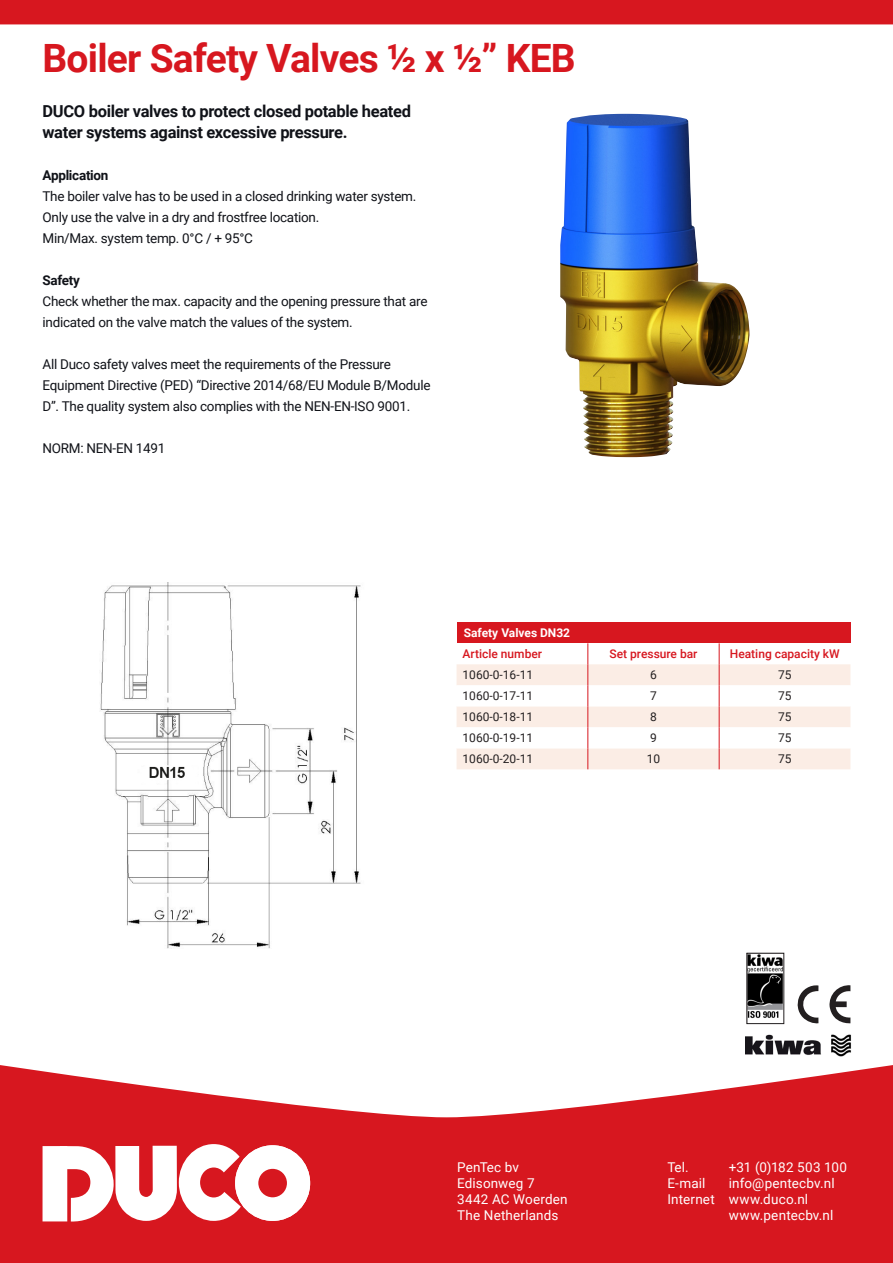
<style>
.page{position:relative;width:893px;height:1263px;background:#d7171f}
.page>*{position:absolute;margin:0;border:0;box-sizing:border-box;transform-origin:0 0}
.t1{font:700 39px "Roboto";letter-spacing:-.02em;color:#d7171f}
.t2{font:700 16.5px/21px "Roboto";letter-spacing:-.02em;color:#101218}
.t3{font:13.5px/21px "Roboto";letter-spacing:-.02em;color:#101218}
.t4{font:13.5px/16.2px "Roboto";letter-spacing:.015em;color:#fff}
.t5{font:700 13.5px "Roboto";letter-spacing:-.02em;color:#101218}
.t6{font:12px "Roboto";color:#231f20}
.t7{font:500 12px "Roboto";color:#d7171f}
.t8{font:700 12px "Roboto";color:#fff}
</style>
<div class="page">
<div style="left:0;top:24px;width:893px;height:1093px;background:#fff"></div>
<div style="left:235px;top:1145px;width:75px;height:76px;background:#fff;border-radius:50%"></div>
<div style="left:258px;top:1169px;width:29px;height:28px;background:#d7171f;border-radius:50%"></div>
<svg style="left:60px;top:1144px;width:181px;height:78px"></svg>
<div style="left:43px;top:1146px;width:24px;height:75px;background:#fff"></div>
<img style="left:100px;top:583px;width:264px;height:366px">
<img style="left:560px;top:114px;width:189px;height:344px">
<div style="left:457px;top:622px;width:393px;height:21px;background:#d7171f"></div>
<svg style="left:457px;top:643px;width:393px;height:126px;background:#fcf5f1"></svg>
<img style="left:749px;top:955px;width:33px;height:67px">
<div style="left:747px;top:953px;width:37px;height:71px;border:1px solid #231f20"></div>
<svg style="left:796px;top:984px;width:22px;height:40px"></svg>
<svg style="left:828px;top:984px;width:22px;height:41px"></svg>
<img style="left:746px;top:1030px;width:115px;height:33px">
<p class="t1" style="left:43px;top:31px;width:535px">Boiler Safety Valves ½ x ½” KEB</p>
<p class="t2" style="left:43px;top:100px;width:370px">DUCO boiler valves to protect closed potable heated water systems against excessive pressure.</p>
<p class="t5" style="left:43px;top:166px;width:68px">Application</p>
<p class="t3" style="left:43px;top:185px;width:375px">The boiler valve has to be used in a closed drinking water system.</p>
<p class="t3" style="left:43px;top:206px;width:278px">Only use the valve in a dry and frostfree location.</p>
<p class="t3" style="left:43px;top:227px;width:212px">Min/Max. system temp. 0°C / + 95°C</p>
<p class="t5" style="left:43px;top:271px;width:39px">Safety</p>
<p class="t3" style="left:43px;top:290px;width:386px">Check whether the max. capacity and the opening pressure that are indicated on the valve match the values of the system.</p>
<p class="t3" style="left:43px;top:353px;width:389px">All Duco safety valves meet the requirements of the Pressure<br>Equipment Directive (PED) “Directive 2014/68/EU Module B/Module<br>D”. The quality system also complies with the NEN-EN-ISO 9001.</p>
<p class="t3" style="left:43px;top:437px;width:124px">NORM: NEN-EN 1491</p>
<p class="t8" style="left:464px;top:625px;width:108px">Safety Valves DN32</p>
<p class="t7" style="left:463px;top:646px;width:81px">Article number</p>
<p class="t7" style="left:609px;top:646px;width:90px">Set pressure bar</p>
<p class="t7" style="left:730px;top:646px;width:111px">Heating capacity kW</p>
<p class="t6" style="left:463px;top:667px;width:72px">1060-0-16-11</p>
<p class="t6" style="left:650px;top:667px;width:8px">6</p>
<p class="t6" style="left:778px;top:667px;width:15px">75</p>
<p class="t6" style="left:463px;top:688px;width:72px">1060-0-17-11</p>
<p class="t6" style="left:650px;top:688px;width:8px">7</p>
<p class="t6" style="left:778px;top:688px;width:15px">75</p>
<p class="t6" style="left:463px;top:709px;width:72px">1060-0-18-11</p>
<p class="t6" style="left:650px;top:709px;width:8px">8</p>
<p class="t6" style="left:778px;top:709px;width:15px">75</p>
<p class="t6" style="left:463px;top:730px;width:72px">1060-0-19-11</p>
<p class="t6" style="left:650px;top:730px;width:8px">9</p>
<p class="t6" style="left:778px;top:730px;width:15px">75</p>
<p class="t6" style="left:463px;top:751px;width:72px">1060-0-20-11</p>
<p class="t6" style="left:647px;top:751px;width:15px">10</p>
<p class="t6" style="left:778px;top:751px;width:15px">75</p>
<p class="t4" style="left:457px;top:1158px;width:112px">PenTec bv<br>Edisonweg 7<br>3442 AC Woerden<br>The Netherlands</p>
<p class="t4" style="left:667px;top:1158px;width:23px">Tel.</p>
<p class="t4" style="left:729px;top:1158px;width:120px">+31 (0)182 503 100</p>
<p class="t4" style="left:667px;top:1174px;width:40px">E-mail</p>
<p class="t4" style="left:729px;top:1174px;width:107px">info@pentecbv.nl</p>
<p class="t4" style="left:667px;top:1191px;width:142px">Internet www.duco.nl</p>
<p class="t4" style="left:729px;top:1207px;width:106px">www.pentecbv.nl</p>
</div>
